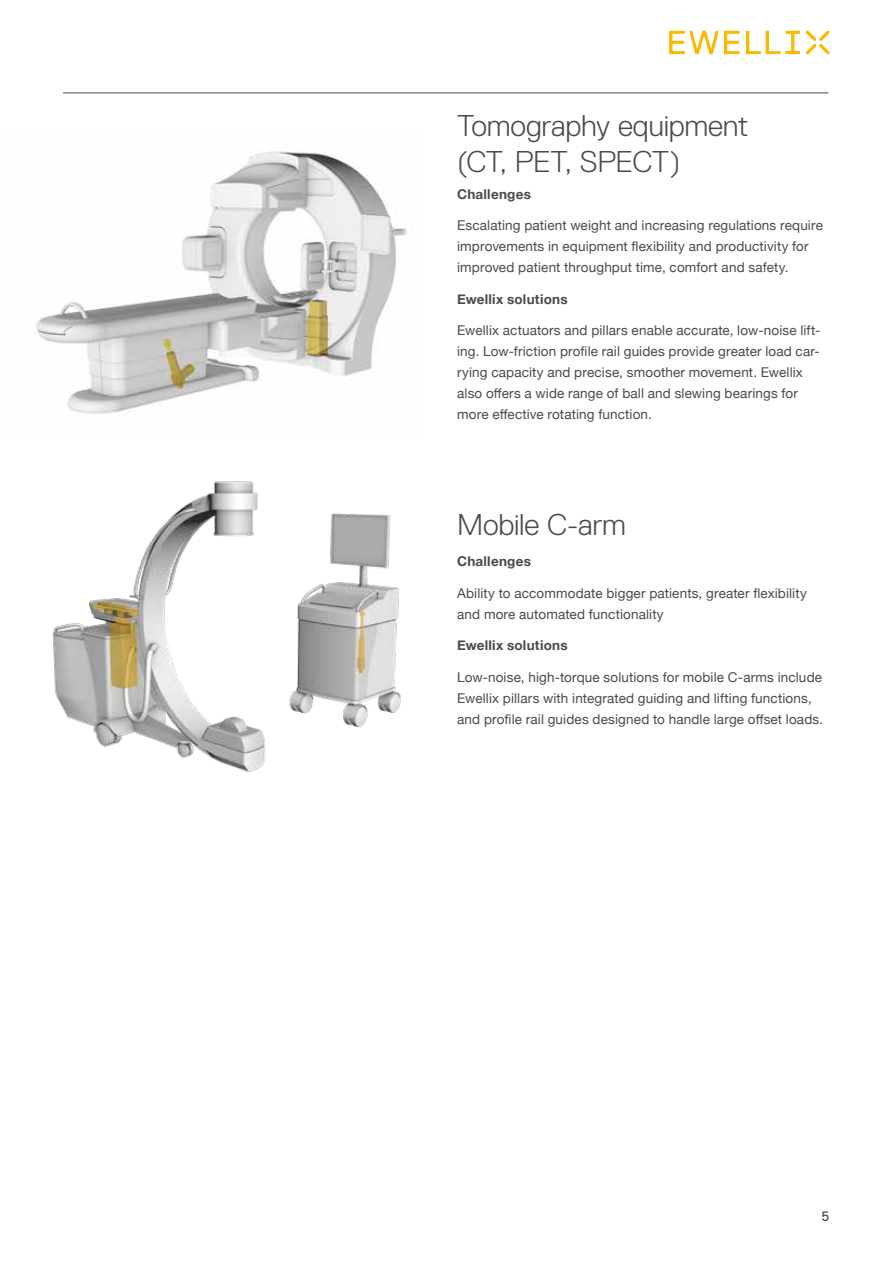
<style>
.page{position:relative;width:893px;height:1263px;background:#fff}
.page>*{position:absolute;margin:0;border:0;box-sizing:border-box;transform-origin:0 0}
.t1{font:300 30px/36px "Replica Std";letter-spacing:-.005em;color:#4a4a49}
.t2{font:13.5px/21px "Helvetica Neue";letter-spacing:.01em;color:#4a4a49}
.t3{font:700 13.5px "Helvetica Neue";letter-spacing:.015em;color:#4a4a49}
.t4{font:13.5px "Replica Std";color:#4a4a49}
</style>
<div class="page">
<hr style="left:63px;top:93px;width:765px;height:1px;background:#4a4a49">
<svg style="left:669px;top:31px;width:131px;height:23px"></svg>
<svg style="left:806px;top:31px;width:23px;height:23px"></svg>
<img style="left:36px;top:151px;width:371px;height:263px">
<img style="left:52px;top:481px;width:349px;height:292px">
<h1 class="t1" style="left:457px;top:107px;width:293px">Tomography equipment (CT, PET, SPECT)</h1>
<p class="t3" style="left:457px;top:183px;width:75px">Challenges</p>
<p class="t2" style="left:457px;top:216px;width:367px">Escalating patient weight and increasing regulations require improvements in equipment flexibility and productivity for improved patient throughput time, comfort and safety.</p>
<p class="t3" style="left:457px;top:288px;width:112px">Ewellix solutions</p>
<p class="t2" style="left:457px;top:321px;width:365px">Ewellix actuators and pillars enable accurate, low-noise lift&shy;ing. Low-friction profile rail guides provide greater load car&shy;rying capacity and precise, smoother movement. Ewellix also offers a wide range of ball and slewing bearings for more effective rotating function.</p>
<h1 class="t1" style="left:457px;top:506px;width:170px">Mobile C-arm</h1>
<p class="t3" style="left:457px;top:551px;width:75px">Challenges</p>
<p class="t2" style="left:457px;top:583px;width:351px">Ability to accommodate bigger patients, greater flexibility and more automated functionality</p>
<p class="t3" style="left:457px;top:635px;width:112px">Ewellix solutions</p>
<p class="t2" style="left:457px;top:667px;width:368px">Low-noise, high-torque solutions for mobile C-arms include<br>Ewellix pillars with integrated guiding and lifting functions, and profile rail guides designed to handle large offset loads.</p>
<p class="t4" style="left:821px;top:1209px;width:9px">5</p>
</div>
